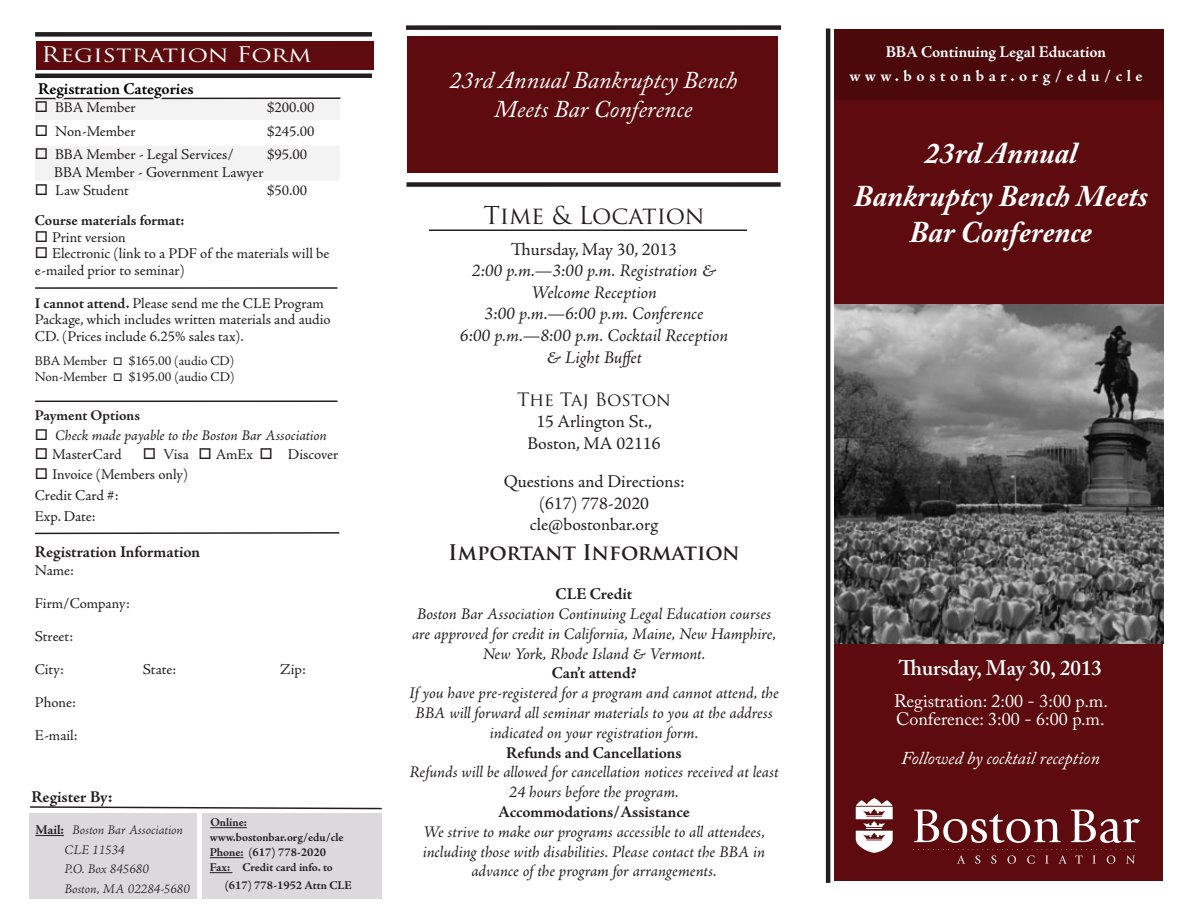
<style>
.page{position:relative;width:1188px;height:918px;background:#fff}
.page>*{position:absolute;margin:0;border:0;box-sizing:border-box;transform-origin:0 0}
.Company_name{font:italic 700 30px/36px "Adobe Caslon Pro";color:#fff;text-align:center}
.Company_name-2{font:italic 24px/28.5px "Adobe Caslon Pro";color:#fff;text-align:center}
.Company_name-3{font:24px "Trajan Pro";letter-spacing:-.005em;color:#231f20}
.Company_name-4{font:700 21px "Trajan Pro";color:#231f20}
.Address{font:600 21px "Adobe Caslon Pro";color:#fff}
.Head{font:21px "Trajan Pro";color:#fff;scale:1.2 1}
.Address-2{font:italic 18px "Adobe Jenson Pro";letter-spacing:-.005em;color:#231f20}
.Address-3{font:18px/21.6px "Adobe Jenson Pro";color:#231f20;text-align:center}
.Address-4{font:18px "Adobe Caslon Pro";color:#fff}
.Address-5{font:italic 18px "Adobe Caslon Pro";color:#fff}
.Address-6{font:18px "Trajan Pro";letter-spacing:-.02em;color:#231f20}
.Company_name-5{font:italic 16.5px/19.8px "Adobe Jenson Pro";letter-spacing:-.005em;color:#231f20;text-align:center}
.t1{font:700 16.5px "Adobe Jenson Pro";letter-spacing:-.005em;color:#231f20}
.Body_text{font:700 16.5px "Adobe Jenson Pro";color:#fff}
.Body_text-2{font:700 16.5px "Adobe Jenson Pro";letter-spacing:.27em;color:#fff}
.t2{font:700 16.5px "Adobe Jenson Pro";letter-spacing:-.005em;color:#000}
.t3{font:15px/16.5px "Adobe Jenson Pro";letter-spacing:-.005em;color:#231f20}
.t4{font:italic 15px "Adobe Jenson Pro";letter-spacing:-.005em;color:#231f20}
.t5{font:700 15px "Adobe Jenson Pro";letter-spacing:-.005em;color:#231f20}
.t6{font:italic 300 13.5px "Adobe Jenson Pro";color:#231f20}
.t7{font:13.5px/16.5px "Adobe Jenson Pro";color:#231f20}
.t8{font:700 12px/18px "Adobe Jenson Pro";letter-spacing:-.005em;color:#231f20}
.s1{font-weight:700}
.s2{font-weight:700;font-style:normal}
</style>
<div class="page">
<div style="left:835px;top:640px;width:328px;height:241px;background:#5d0b0e"></div>
<hr style="left:826px;top:28px;width:4px;height:855px;background:#231f20">
<div style="left:36px;top:100px;width:303px;height:19px;background:#f4f3f4"></div>
<div style="left:35px;top:100px;width:305px;height:20px;border:2px solid #f4f3f4"></div>
<div style="left:834px;top:29px;width:330px;height:83px;background:#4c090b"></div>
<div style="left:834px;top:100px;width:330px;height:205px;background:#5d0b0e"></div>
<svg style="left:914px;top:810px;width:147px;height:33px"></svg>
<svg style="left:1071px;top:810px;width:69px;height:33px"></svg>
<svg style="left:856px;top:798px;width:37px;height:55px"></svg>
<svg style="left:913px;top:849px;width:223px;height:15px"></svg>
<img style="left:834px;top:305px;width:330px;height:338px">
<div style="left:36px;top:147px;width:303px;height:33px;background:#f4f3f4"></div>
<div style="left:35px;top:146px;width:305px;height:35px;border:2px solid #f4f3f4"></div>
<div style="left:36px;top:41px;width:338px;height:29px;background:#5d0b0e"></div>
<div style="left:407px;top:37px;width:370px;height:136px;background:#5d0b0e"></div>
<div style="left:406px;top:25px;width:375px;height:5px;background:#231f20"></div>
<div style="left:406px;top:182px;width:375px;height:5px;background:#231f20"></div>
<hr style="left:429px;top:230px;width:318px;height:1px;background:#231f20">
<hr style="left:35px;top:74px;width:337px;height:4px;background:#231f20">
<div style="left:35px;top:32px;width:337px;height:5px;background:#231f20"></div>
<hr style="left:35px;top:98px;width:305px;height:1px;background:#231f20">
<hr style="left:35px;top:287px;width:303px;height:2px;background:#231f20">
<svg style="left:35px;top:532px;width:305px;height:3px"></svg>
<svg style="left:30px;top:806px;width:352px;height:4px"></svg>
<svg style="left:35px;top:73px;width:162px;height:47px"></svg>
<hr style="left:35px;top:400px;width:303px;height:2px;background:#231f20">
<div style="left:29px;top:813px;width:167px;height:86px;background:#dbd9dc"></div>
<div style="left:203px;top:813px;width:179px;height:86px;background:#dbd9dc"></div>
<svg style="left:35px;top:835px;width:29px;height:1px"></svg>
<hr style="left:210px;top:827px;width:37px;height:1px;background:#231f20">
<hr style="left:210px;top:857px;width:34px;height:1px;background:#231f20">
<svg style="left:210px;top:872px;width:22px;height:1px"></svg>
<p class="Head" style="left:41px;top:41px;width:227px">Registration Form</p>
<p class="t2" style="left:38px;top:80px;width:157px">Registration Categories</p>
<p class="t3" style="left:35px;top:100px;width:102px">□ BBA Member</p>
<p class="t3" style="left:267px;top:100px;width:49px">$200.00</p>
<p class="t3" style="left:35px;top:123px;width:102px">□ Non-Member</p>
<p class="t3" style="left:267px;top:123px;width:49px">$245.00</p>
<p class="t3" style="left:35px;top:146px;width:201px">□ BBA Member - Legal Services/</p>
<p class="t3" style="left:267px;top:146px;width:42px">$95.00</p>
<p class="t3" style="left:54px;top:164px;width:211px">BBA Member - Government Lawyer</p>
<p class="t3" style="left:35px;top:182px;width:95px">□ Law Student</p>
<p class="t3" style="left:267px;top:182px;width:42px">$50.00</p>
<p class="t5" style="left:35px;top:212px;width:151px">Course materials format:</p>
<p class="t3" style="left:35px;top:229px;width:92px">□ Print version</p>
<p class="t3" style="left:35px;top:245px;width:296px">□ Electronic (link to a PDF of the materials will be e-mailed prior to seminar)</p>
<p class="t3" style="left:35px;top:295px;width:297px"><span class="s1">I cannot attend.</span> Please send me the CLE Program<br>Package, which includes written materials and audio<br>CD. (Prices include 6.25% sales tax).</p>
<p class="t7" style="left:35px;top:352px;width:201px">BBA Member □ $165.00 (audio CD)<br>Non-Member □ $195.00 (audio CD)</p>
<p class="t5" style="left:35px;top:407px;width:107px">Payment Options</p>
<p class="t4" style="left:35px;top:426px;width:293px">□ Check made payable to the Boston Bar Association</p>
<p class="t3" style="left:35px;top:446px;width:88px">□ MasterCard</p>
<p class="t3" style="left:143px;top:446px;width:197px">□ Visa □ AmEx □ Discover</p>
<p class="t3" style="left:35px;top:466px;width:155px">□ Invoice (Members only)</p>
<p class="t3" style="left:35px;top:487px;width:85px">Credit Card #:</p>
<p class="t3" style="left:35px;top:508px;width:62px">Exp. Date:</p>
<p class="t1" style="left:35px;top:542px;width:167px">Registration Information</p>
<p class="t3" style="left:35px;top:562px;width:40px">Name:</p>
<p class="t3" style="left:35px;top:595px;width:96px">Firm/Company:</p>
<p class="t3" style="left:35px;top:628px;width:40px">Street:</p>
<p class="t3" style="left:35px;top:661px;width:31px">City:</p>
<p class="t3" style="left:143px;top:661px;width:35px">State:</p>
<p class="t3" style="left:280px;top:661px;width:27px">Zip:</p>
<p class="t3" style="left:35px;top:694px;width:42px">Phone:</p>
<p class="t3" style="left:35px;top:727px;width:44px">E-mail:</p>
<p class="t1" style="left:32px;top:788px;width:82px">Register By:</p>
<p class="t6" style="left:35px;top:822px;width:149px"><span class="s2">Mail:</span> Boston Bar Association</p>
<p class="t6" style="left:65px;top:842px;width:62px">CLE 11534</p>
<p class="t6" style="left:65px;top:861px;width:86px">P.O. Box 845680</p>
<p class="t6" style="left:65px;top:881px;width:127px">Boston, MA 02284-5680</p>
<p class="t8" style="left:210px;top:814px;width:38px">Online:</p>
<p class="t8" style="left:210px;top:829px;width:136px">www.bostonbar.org/edu/cle</p>
<p class="t8" style="left:210px;top:844px;width:118px">Phone: (617) 778-2020</p>
<p class="t8" style="left:225px;top:859px;width:129px;text-indent:-15px">Fax: Credit card info. to (617) 778-1952 Attn CLE</p>
<p class="Company_name-2" style="left:449px;top:66px;width:289px">23rd Annual Bankruptcy Bench<br>Meets Bar Conference</p>
<p class="Company_name-3" style="left:484px;top:200px;width:222px">Time &amp; Location</p>
<p class="Address-3" style="left:511px;top:239px;width:168px">Thursday, May 30, 2013</p>
<p class="Address-2" style="left:472px;top:260px;width:246px">2:00 p.m.—3:00 p.m. Registration &amp;</p>
<p class="Address-2" style="left:531px;top:282px;width:127px">Welcome Reception</p>
<p class="Address-2" style="left:485px;top:304px;width:220px">3:00 p.m.—6:00 p.m. Conference</p>
<p class="Address-2" style="left:460px;top:325px;width:270px">6:00 p.m.—8:00 p.m. Cocktail Reception</p>
<p class="Address-2" style="left:546px;top:347px;width:97px">&amp; Light Buffet</p>
<p class="Address-6" style="left:517px;top:388px;width:155px">The Taj Boston</p>
<p class="Address-3" style="left:528px;top:411px;width:135px">15 Arlington St.,<br>Boston, MA 02116</p>
<p class="Address-3" style="left:504px;top:471px;width:182px">Questions and Directions:</p>
<p class="Address-3" style="left:539px;top:493px;width:111px">(617) 778-2020</p>
<p class="Address-3" style="left:530px;top:514px;width:130px">cle@bostonbar.org</p>
<p class="Company_name-4" style="left:448px;top:539px;width:293px">Important Information</p>
<p class="Company_name-5" style="left:412px;top:585px;width:365px"><span class="s2">CLE Credit<br></span>Boston Bar Association Continuing Legal Education courses are approved for credit in California, Maine, New Hamphire, New York, Rhode Island &amp; Vermont.</p>
<p class="Company_name-5" style="left:409px;top:664px;width:371px"><span class="s2">Can’t attend?<br></span>If you have pre-registered for a program and cannot attend, the BBA will forward all seminar materials to you at the address indicated on your registration form.</p>
<p class="Company_name-5" style="left:409px;top:744px;width:371px"><span class="s2">Refunds and Cancellations<br></span>Refunds will be allowed for cancellation notices received at least<br>24 hours before the program.</p>
<p class="Company_name-5" style="left:423px;top:803px;width:344px"><span class="s2">Accommodations/Assistance<br></span>We strive to make our programs accessible to all attendees, including those with disabilities. Please contact the BBA in advance of the program for arrangements.</p>
<p class="Body_text" style="left:886px;top:42px;width:222px">BBA Continuing Legal Education</p>
<p class="Body_text-2" style="left:849px;top:66px;width:295px">www.bostonbar.org/edu/cle</p>
<p class="Company_name" style="left:925px;top:135px;width:154px">23rd Annual</p>
<p class="Company_name" style="left:854px;top:178px;width:295px">Bankruptcy Bench Meets<br>Bar Conference</p>
<p class="Address" style="left:899px;top:656px;width:205px">Thursday, May 30, 2013</p>
<p class="Address-4" style="left:894px;top:690px;width:215px">Registration: 2:00 - 3:00 p.m.</p>
<p class="Address-4" style="left:896px;top:708px;width:210px">Conference: 3:00 - 6:00 p.m.</p>
<p class="Address-5" style="left:901px;top:747px;width:200px">Followed by cocktail reception</p>
</div>
